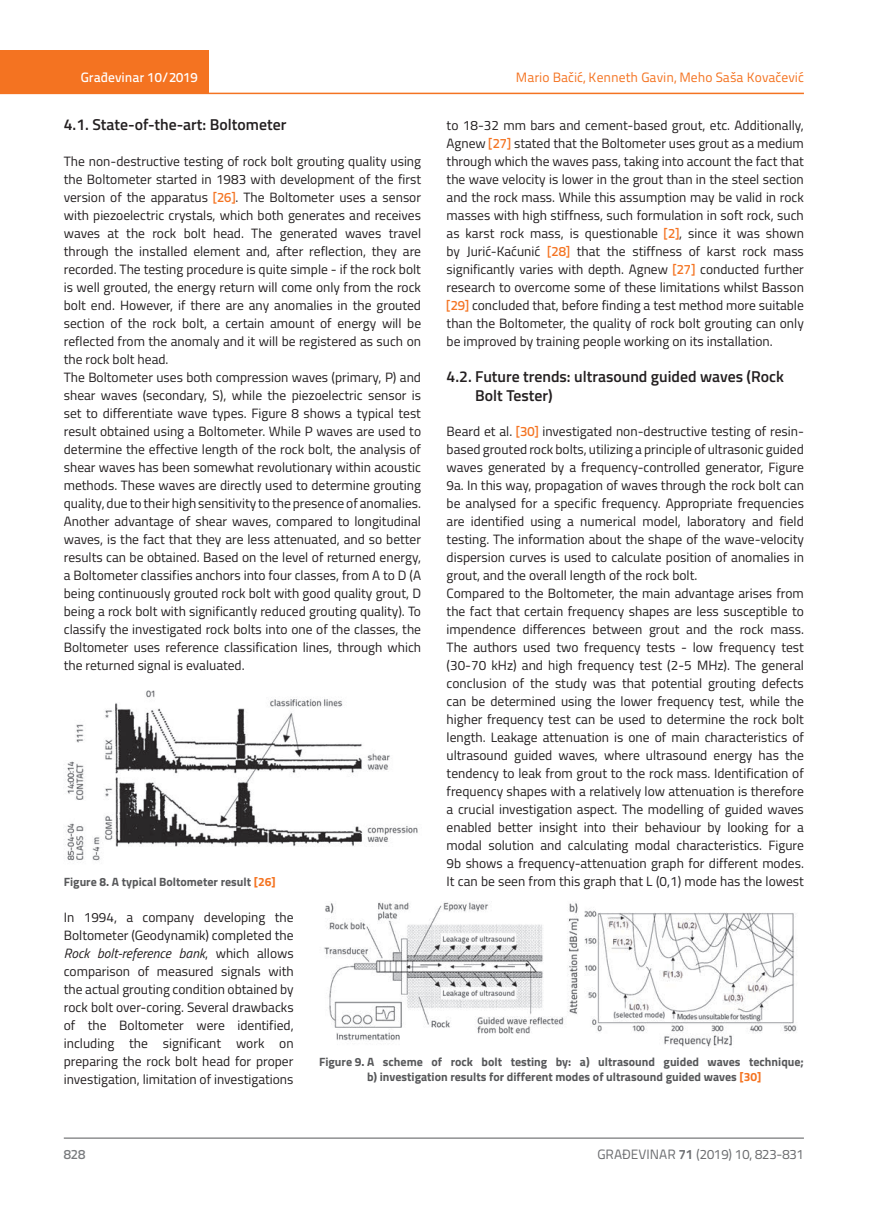
<style>
.page{position:relative;width:872px;height:1212px;background:#fff}
.page>*{position:absolute;margin:0;border:0;box-sizing:border-box;transform-origin:0 0}
.t1{font:600 15.75px/19.5px "Titillium";color:#231f20}
.t2{font:13.5px/18px "Titillium";color:#231f20}
.t3{font:13.5px "Titillium Text 22 L";color:#f47321}
.t4{font:13.5px "Titillium Text 22 L";color:#6c6d70}
.t5{font:500 13.5px "Titillium Text 22 L";color:#fff}
.t6{font:500 13.5px "Titillium Text 22 L";color:#787a7d}
.t7{font:700 12px/15px "Titillium";color:#57585a;text-align:center}
.s1{font-family:"Titillium Text 22 L";font-weight:500;color:#f47321}
.s2{color:#f47321}
.s3{font-style:italic}
.s4{font-weight:700}
</style>
<div class="page">
<div style="left:0;top:50px;width:208px;height:44px;background:#f47321"></div>
<hr style="left:0;top:93px;width:804px;height:1px;background:#f47321">
<hr style="left:64px;top:1138px;width:740px;height:1px;background:#57585a">
<img style="left:65px;top:690px;width:353px;height:171px">
<img style="left:324px;top:901px;width:473px;height:146px">
<p class="t5" style="left:81px;top:67px;width:118px">Građevinar 10/2019</p>
<p class="t3" style="left:516px;top:68px;width:289px">Mario Bačić, Kenneth Gavin, Meho Saša Kovačević</p>
<p class="t1" style="left:64px;top:114px;width:224px">4.1. State-of-the-art: Boltometer</p>
<p class="t2" style="left:64px;top:151px;width:359px">The non-destructive testing of rock bolt grouting quality using the Boltometer started in 1983 with development of the first version of the apparatus <span class="s1">[26]</span>. The Boltometer uses a sensor with piezoelectric crystals, which both generates and receives waves at the rock bolt head. The generated waves travel through the installed element and, after reflection, they are recorded. The testing procedure is quite simple - if the rock bolt is well grouted, the energy return will come only from the rock bolt end. However, if there are any anomalies in the grouted section of the rock bolt, a certain amount of energy will be reflected from the anomaly and it will be registered as such on the rock bolt head.<br>The Boltometer uses both compression waves (primary, P) and shear waves (secondary, S), while the piezoelectric sensor is set to differentiate wave types. Figure 8 shows a typical test result obtained using a Boltometer. While P waves are used to determine the effective length of the rock bolt, the analysis of shear waves has been somewhat revolutionary within acoustic methods. These waves are directly used to determine grouting quality, due to their high sensitivity to the presence of anomalies.<br>Another advantage of shear waves, compared to longitudinal waves, is the fact that they are less attenuated, and so better results can be obtained. Based on the level of returned energy, a Boltometer classifies anchors into four classes, from A to D (A being continuously grouted rock bolt with good quality grout, D being a rock bolt with significantly reduced grouting quality). To classify the investigated rock bolts into one of the classes, the Boltometer uses reference classification lines, through which the returned signal is evaluated.</p>
<p class="t2" style="left:446px;top:115px;width:359px;text-align:justify">to 18-32 mm bars and cement-based grout, etc. Additionally, Agnew <span class="s1">[27]</span> stated that the Boltometer uses grout as a medium through which the waves pass, taking into account the fact that the wave velocity is lower in the grout than in the steel section and the rock mass. While this assumption may be valid in rock masses with high stiffness, such formulation in soft rock, such as karst rock mass, is questionable <span class="s1">[2]</span>, since it was shown by Jurić-Kaćunić <span class="s1">[28]</span> that the stiffness of karst rock mass significantly varies with depth. Agnew <span class="s1">[27]</span> conducted further research to overcome some of these limitations whilst Basson <span class="s1">[29]</span> concluded that, before finding a test method more suitable than the Boltometer, the quality of rock bolt grouting can only be improved by training people working on its installation.</p>
<p class="t1" style="left:475px;top:366px;width:310px;text-indent:-29px">4.2. Future trends: ultrasound guided waves (Rock<br>Bolt Tester)</p>
<p class="t2" style="left:446px;top:421px;width:359px">Beard et al. <span class="s1">[30]</span> investigated non-destructive testing of resin&shy;based grouted rock bolts, utilizing a principle of ultrasonic guided waves generated by a frequency-controlled generator, Figure 9a. In this way, propagation of waves through the rock bolt can be analysed for a specific frequency. Appropriate frequencies are identified using a numerical model, laboratory and field testing. The information about the shape of the wave-velocity dispersion curves is used to calculate position of anomalies in grout, and the overall length of the rock bolt.<br>Compared to the Boltometer, the main advantage arises from the fact that certain frequency shapes are less susceptible to impendence differences between grout and the rock mass.<br>The authors used two frequency tests - low frequency test (30-70 kHz) and high frequency test (2-5 MHz). The general conclusion of the study was that potential grouting defects can be determined using the lower frequency test, while the higher frequency test can be used to determine the rock bolt length. Leakage attenuation is one of main characteristics of ultrasound guided waves, where ultrasound energy has the tendency to leak from grout to the rock mass. Identification of frequency shapes with a relatively low attenuation is therefore a crucial investigation aspect. The modelling of guided waves enabled better insight into their behaviour by looking for a modal solution and calculating modal characteristics. Figure 9b shows a frequency-attenuation graph for different modes.<br>It can be seen from this graph that L (0,1) mode has the lowest</p>
<p class="t7" style="left:64px;top:874px;width:213px">Figure 8. A typical Boltometer result <span class="s2">[26]</span></p>
<p class="t2" style="left:64px;top:908px;width:231px;text-align:justify">In 1994, a company developing the Boltometer (Geodynamik) completed the <span class="s3">Rock bolt-reference bank</span>, which allows comparison of measured signals with the actual grouting condition obtained by rock bolt over-coring. Several drawbacks of the Boltometer were identified, including the significant work on preparing the rock bolt head for proper investigation, limitation of investigations</p>
<p class="t7" style="left:319px;top:1054px;width:486px">Figure 9. A scheme of rock bolt testing by: a) ultrasound guided waves technique; b) investigation results for different modes of ultrasound guided waves <span class="s2">[30]</span></p>
<p class="t6" style="left:64px;top:1144px;width:23px">828</p>
<p class="t4" style="left:597px;top:1144px;width:208px">GRAĐEVINAR <span class="s4">71</span> (2019) 10, 823-831</p>
</div>
